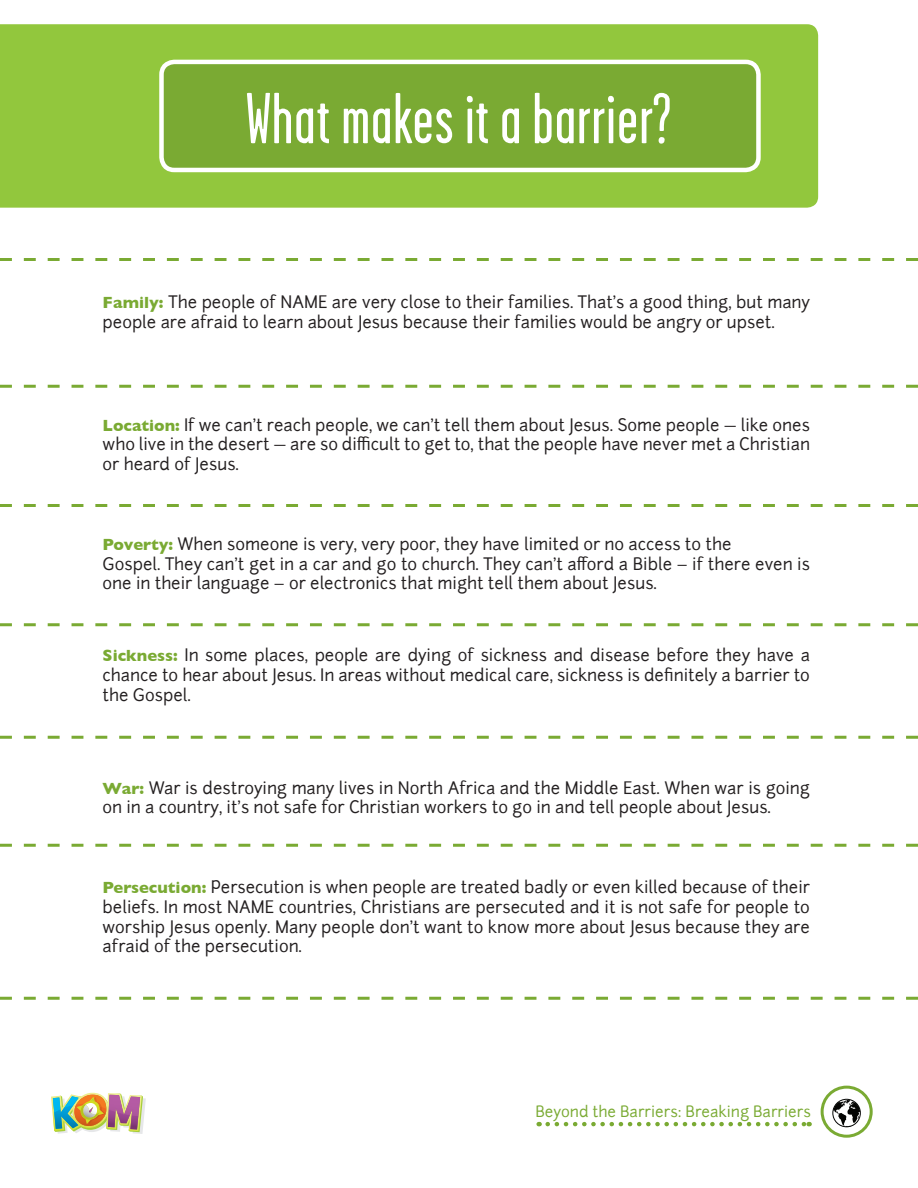
<style>
.page{position:relative;width:918px;height:1188px;background:#fff}
.page>*{position:absolute;margin:0;border:0;box-sizing:border-box;transform-origin:0 0}
.t1{font:72px "Garage Gothic";letter-spacing:.015em;color:#fff}
.t2{font:16.5px/19.8px "Junction";color:#231f20}
.t3{font:15px "Junction";color:#7aaa33}
.s1{font-family:"Gill Sans";font-weight:700;color:#7aaa33}
</style>
<div class="page">
<div style="left:0;top:24px;width:819px;height:184px;background:#92c73d"></div>
<div style="left:161px;top:62px;width:597px;height:108px;background:#7aaa33;border-radius:13px"></div>
<div style="left:159px;top:60px;width:602px;height:112px;border:4px solid #fff;border-radius:13px"></div>
<div style="left:821px;top:1086px;width:52px;height:52px;border:3px solid #7aaa33;border-radius:50%"></div>
<svg style="left:548px;top:1122px;width:262px;height:4px"></svg>
<img style="left:51px;top:1093px;width:95px;height:41px">
<div style="left:832px;top:1099px;width:29px;height:28px;border:1px solid #040503;border-radius:50%"></div>
<svg style="left:833px;top:1100px;width:27px;height:27px"></svg>
<svg style="left:0;top:258px;width:918px;height:3px"></svg>
<svg style="left:0;top:385px;width:918px;height:3px"></svg>
<svg style="left:0;top:504px;width:918px;height:3px"></svg>
<svg style="left:0;top:623px;width:918px;height:3px"></svg>
<svg style="left:0;top:736px;width:918px;height:3px"></svg>
<svg style="left:0;top:844px;width:918px;height:3px"></svg>
<svg style="left:0;top:997px;width:918px;height:3px"></svg>
<h1 class="t1" style="left:246px;top:81px;width:427px">What makes it a barrier?</h1>
<p class="t2" style="left:103px;top:292px;width:709px"><span class="s1">Family:</span> The people of NAME are very close to their families. That’s a good thing, but many people are afraid to learn about Jesus because their families would be angry or upset.</p>
<p class="t2" style="left:103px;top:415px;width:709px;text-align:justify"><span class="s1">Location:</span> If we can’t reach people, we can’t tell them about Jesus. Some people — like ones who live in the desert — are so difficult to get to, that the people have never met a Christian or heard of Jesus.</p>
<p class="t2" style="left:103px;top:534px;width:709px"><span class="s1">Poverty:</span> When someone is very, very poor, they have limited or no access to the<br>Gospel. They can’t get in a car and go to church. They can’t afford a Bible – if there even is one in their language – or electronics that might tell them about Jesus.</p>
<p class="t2" style="left:103px;top:645px;width:709px;text-align:justify"><span class="s1">Sickness:</span> In some places, people are dying of sickness and disease before they have a chance to hear about Jesus. In areas without medical care, sickness is definitely a barrier to the Gospel.</p>
<p class="t2" style="left:103px;top:778px;width:709px"><span class="s1">War:</span> War is destroying many lives in North Africa and the Middle East. When war is going on in a country, it’s not safe for Christian workers to go in and tell people about Jesus.</p>
<p class="t2" style="left:103px;top:877px;width:709px;text-align:justify"><span class="s1">Persecution:</span> Persecution is when people are treated badly or even killed because of their beliefs. In most NAME countries, Christians are persecuted and it is not safe for people to worship Jesus openly. Many people don’t want to know more about Jesus because they are afraid of the persecution.</p>
<p class="t3" style="left:535px;top:1102px;width:277px">Beyond the Barriers: Breaking Barriers</p>
</div>
